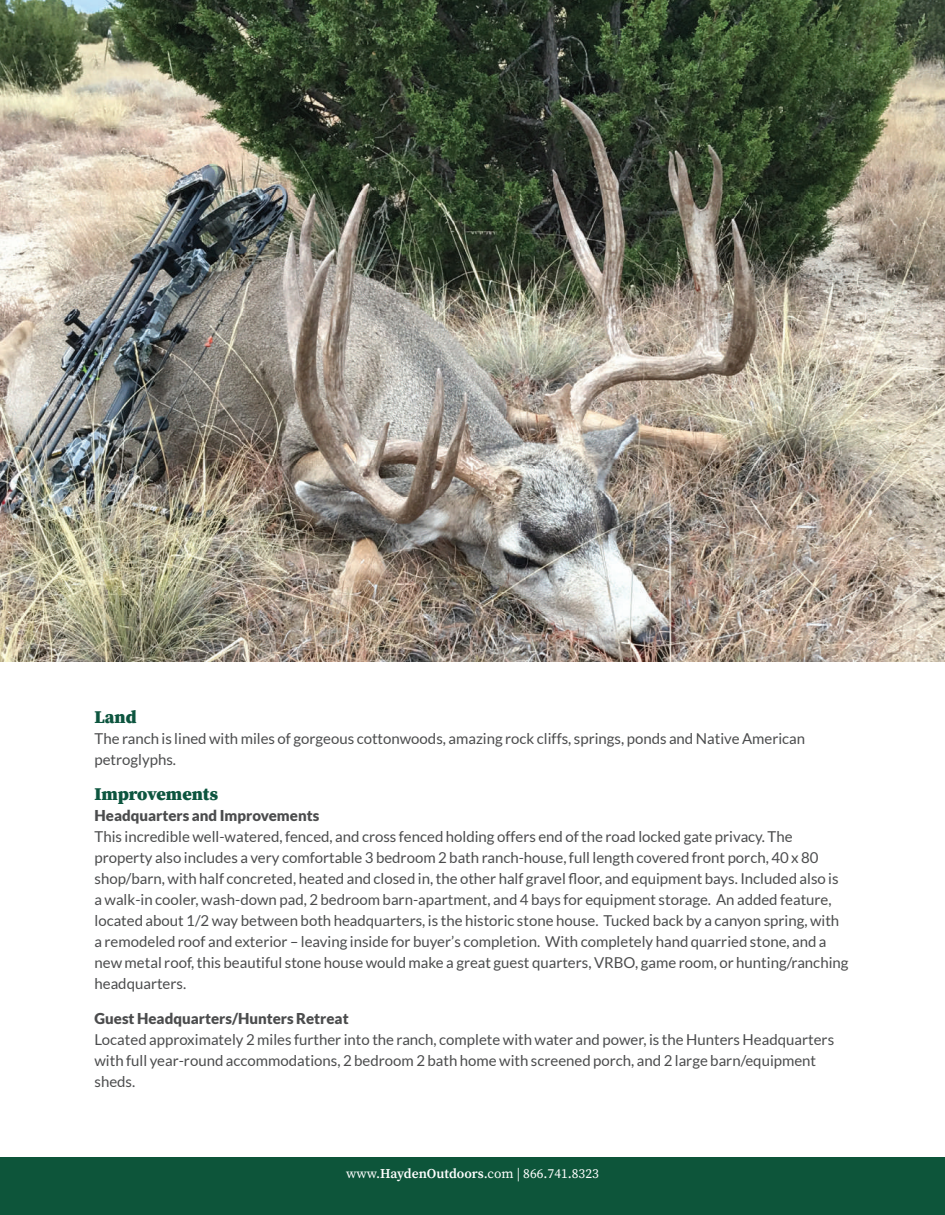
<style>
.page{position:relative;width:945px;height:1215px;background:#fff}
.page>*{position:absolute;margin:0;border:0;box-sizing:border-box;transform-origin:0 0}
.t1{font:900 18px "Source Serif Pro";color:#0d553f}
.t2{font:15px/21px "Lato";color:#4b4c4d}
.t3{font:900 15px "Lato";color:#4b4c4d}
.t4{font:13.5px "Source Serif Pro";color:#fff}
.s1{font-weight:600}
</style>
<div class="page">
<div style="left:0;top:1158px;width:945px;height:57px;background:#0d553a"></div>
<img style="left:0;top:0;width:945px;height:662px">
<p class="t1" style="left:94px;top:704px;width:44px">Land</p>
<p class="t2" style="left:94px;top:728px;width:712px">The ranch is lined with miles of gorgeous cottonwoods, amazing rock cliffs, springs, ponds and Native American petroglyphs.</p>
<p class="t1" style="left:94px;top:781px;width:125px">Improvements</p>
<p class="t3" style="left:94px;top:807px;width:226px">Headquarters and Improvements</p>
<p class="t2" style="left:94px;top:826px;width:756px">This incredible well-watered, fenced, and cross fenced holding offers end of the road locked gate privacy. The property also includes a very comfortable 3 bedroom 2 bath ranch-house, full length covered front porch, 40 x 80 shop/barn, with half concreted, heated and closed in, the other half gravel floor, and equipment bays. Included also is a walk-in cooler, wash-down pad, 2 bedroom barn-apartment, and 4 bays for equipment storage. An added feature, located about 1/2 way between both headquarters, is the historic stone house. Tucked back by a canyon spring, with a remodeled roof and exterior – leaving inside for buyer’s completion. With completely hand quarried stone, and a new metal roof, this beautiful stone house would make a great guest quarters, VRBO, game room, or hunting/ranching headquarters.</p>
<p class="t3" style="left:94px;top:1009px;width:256px">Guest Headquarters/Hunters Retreat</p>
<p class="t2" style="left:94px;top:1029px;width:741px">Located approximately 2 miles further into the ranch, complete with water and power, is the Hunters Headquarters with full year-round accommodations, 2 bedroom 2 bath home with screened porch, and 2 large barn/equipment sheds.</p>
<p class="t4" style="left:346px;top:1164px;width:254px">www.<span class="s1">HaydenOutdoors</span>.com | 866.741.8323</p>
</div>
